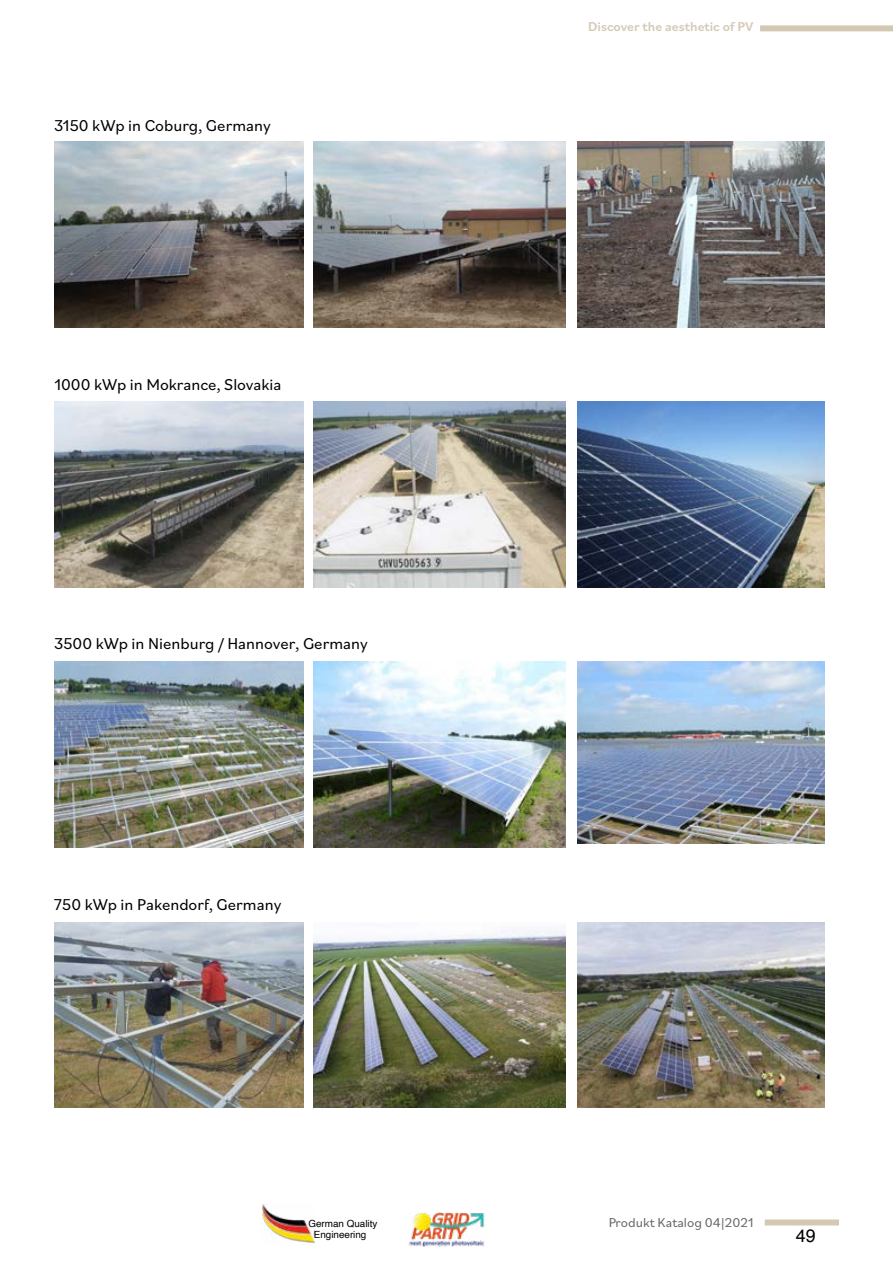
<style>
.page{position:relative;width:893px;height:1263px;background:#fff}
.page>*{position:absolute;margin:0;border:0;box-sizing:border-box;transform-origin:0 0}
.t1{font:18px "Helvetica";color:#000}
.t2{font:16.5px "Bilo";color:#000}
.t3{font:500 13.5px "Bilo";color:#d4c8b4}
.t4{font:13.5px "Bilo";color:#000}
.t5{font:9.9px/11.9px "Helvetica";color:#000;text-align:center}
</style>
<div class="page">
<img style="left:409px;top:1212px;width:76px;height:34px">
<div style="left:760px;top:25px;width:133px;height:6px;background:#d4c8b4"></div>
<div style="left:765px;top:1219px;width:74px;height:6px;background:#d4c8b4"></div>
<img style="left:262px;top:1204px;width:52px;height:39px">
<img style="left:54px;top:142px;width:249px;height:185px">
<img style="left:313px;top:142px;width:252px;height:185px">
<img style="left:577px;top:142px;width:247px;height:185px">
<img style="left:54px;top:402px;width:249px;height:185px">
<img style="left:313px;top:402px;width:252px;height:185px">
<img style="left:577px;top:402px;width:247px;height:185px">
<img style="left:54px;top:661px;width:249px;height:186px">
<img style="left:313px;top:661px;width:252px;height:186px">
<img style="left:577px;top:661px;width:247px;height:183px">
<img style="left:54px;top:922px;width:249px;height:186px">
<img style="left:313px;top:931px;width:252px;height:177px">
<img style="left:577px;top:922px;width:247px;height:186px">
<p class="t2" style="left:54px;top:114px;width:218px">3150 kWp in Coburg, Germany</p>
<p class="t2" style="left:54px;top:373px;width:229px">1000 kWp in Mokrance, Slovakia</p>
<p class="t2" style="left:54px;top:632px;width:315px">3500 kWp in Nienburg / Hannover, Germany</p>
<p class="t2" style="left:54px;top:893px;width:229px">750 kWp in Pakendorf, Germany</p>
<p class="t5" style="left:308px;top:1217px;width:71px">German Quality<br>Engineering</p>
<p class="t3" style="left:588px;top:18px;width:167px">Discover the aesthetic of PV</p>
<p class="t4" style="left:608px;top:1213px;width:147px">Produkt Katalog 04|2021</p>
<p class="t1" style="left:796px;top:1222px;width:22px">49</p>
</div>
